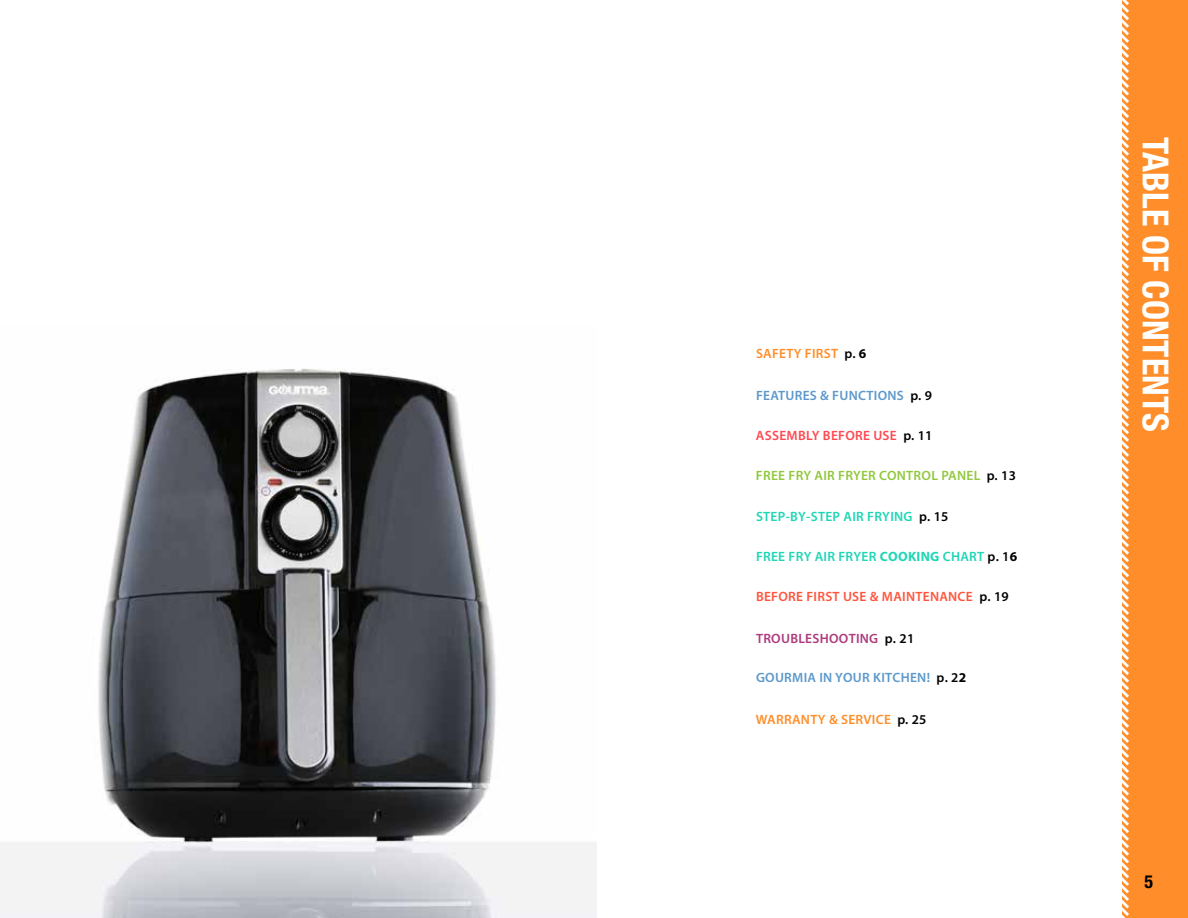
<style>
.page{position:relative;width:1188px;height:918px;background:#fff}
.page>*{position:absolute;margin:0;border:0;box-sizing:border-box;transform-origin:0 0}
.t1{font:700 condensed 36px "Helvetica Neue LT Std";color:#fff}
.t2{font:700 condensed 18px "Helvetica Neue LT Std";color:#000}
.t3{font:600 13.5px "Myriad Pro";letter-spacing:.02em;color:#1fd6b5}
.t4{font:600 13.5px "Myriad Pro";letter-spacing:.02em;color:#5c98cb}
.t5{font:600 13.5px "Myriad Pro";letter-spacing:.02em;color:#ff8e2a}
.t6{font:600 13.5px "Myriad Pro";letter-spacing:.02em;color:#92c83e}
.t7{font:600 13.5px "Myriad Pro";letter-spacing:.02em;color:#ff553d}
.t8{font:600 13.5px "Myriad Pro";letter-spacing:.02em;color:#ff4851}
.t9{font:600 13.5px "Myriad Pro";letter-spacing:.02em;color:#ae3b7c}
.s1{color:#000}
.s2{font-weight:700;color:#000}
.s3{font-weight:700}
</style>
<div class="page">
<div style="left:1122px;top:0;width:66px;height:918px;background:#ff8e2a"></div>
<svg style="left:1122px;top:0;width:7px;height:918px"></svg>
<img style="left:0;top:368px;width:596px;height:550px">
<p class="t5" style="left:756px;top:345px;width:112px">SAFETY FIRST <span class="s1">p.</span> <span class="s2">6</span></p>
<p class="t4" style="left:756px;top:386px;width:177px">FEATURES &amp; FUNCTIONS <span class="s1">p. 9</span></p>
<p class="t8" style="left:756px;top:427px;width:178px">ASSEMBLY BEFORE USE <span class="s1">p. 11</span></p>
<p class="t6" style="left:756px;top:467px;width:261px">FREE FRY AIR FRYER CONTROL PANEL <span class="s1">p. 13</span></p>
<p class="t3" style="left:756px;top:508px;width:194px">STEP-BY-STEP AIR FRYING <span class="s1">p. 15</span></p>
<p class="t3" style="left:756px;top:548px;width:263px">FREE FRY AIR FRYER <span class="s3">COOKING</span> CHART <span class="s1">p. 1</span><span class="s2">6</span></p>
<p class="t7" style="left:756px;top:588px;width:254px">BEFORE FIRST USE &amp; MAINTENANCE <span class="s1">p. 19</span></p>
<p class="t9" style="left:756px;top:629px;width:160px">TROUBLESHOOTING <span class="s1">p. 21</span></p>
<p class="t4" style="left:756px;top:669px;width:212px">GOURMIA IN YOUR KITCHEN! <span class="s1">p. 2</span><span class="s2">2</span></p>
<p class="t5" style="left:756px;top:710px;width:172px">WARRANTY &amp; SERVICE <span class="s1">p. 25</span></p>
<h1 class="t1" style="left:1177px;top:137px;width:296px;rotate:90deg">TABLE OF CONTENTS</h1>
<h2 class="t2" style="left:1145px;top:871px;width:10px">5</h2>
</div>
